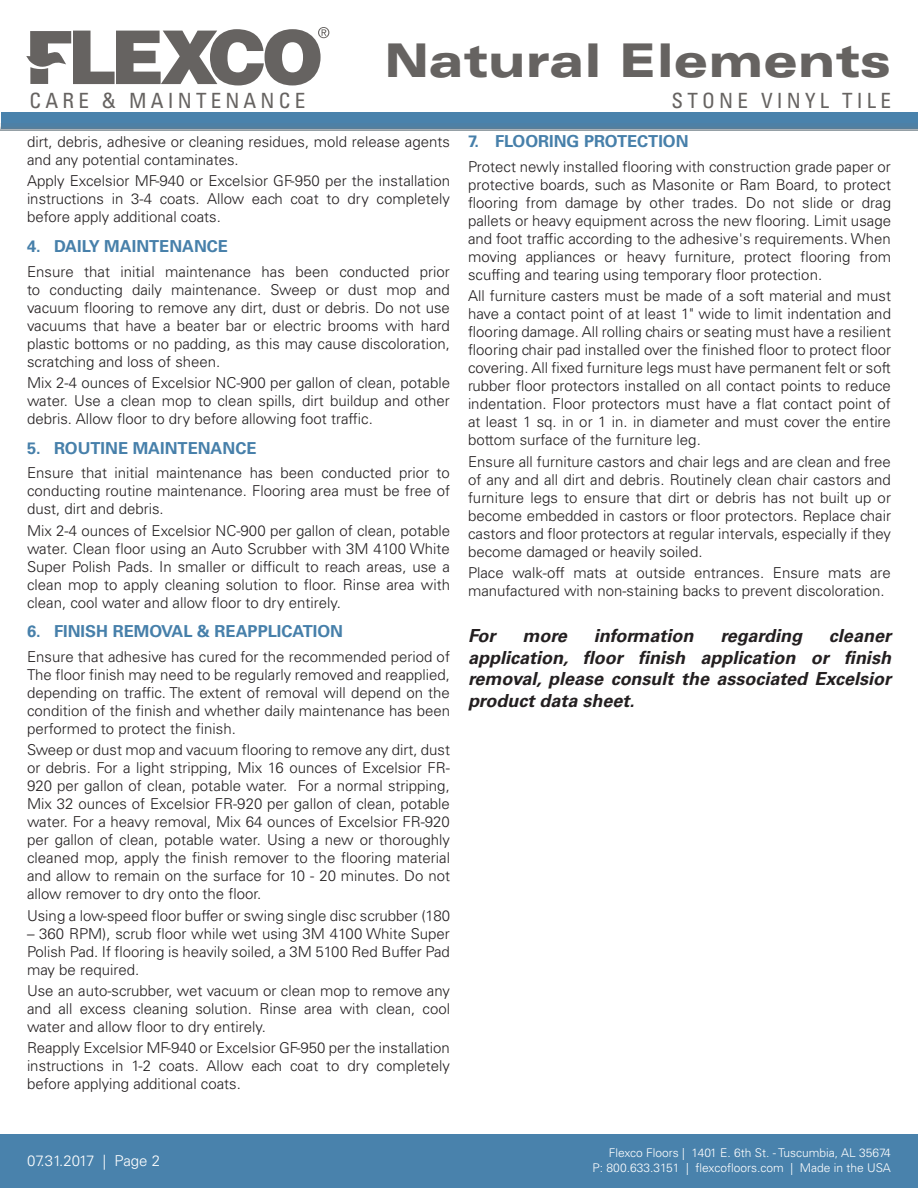
<style>
.page{position:relative;width:918px;height:1188px;background:#fff}
.page>*{position:absolute;margin:0;border:0;box-sizing:border-box;transform-origin:0 0}
.t1{font:900 expanded 46.5px "Univers";color:#666361}
.t2{font:condensed 21px "Univers";letter-spacing:.2em;color:#666361}
.t3{font:italic 700 18px/21.6px "Univers";color:#231f20;text-align:justify}
.t4{font:700 16.5px "Univers";color:#4780aa}
.t5{font:300 15px/18px "Univers";color:#231f20;text-align:justify}
.t6{font:300 15px "Univers";color:#fff}
.t7{font:300 12px/14.4px "Univers";color:#fff;text-align:right}
</style>
<div class="page">
<svg style="left:26px;top:27px;width:303px;height:58px"></svg>
<div style="left:0;top:1134px;width:918px;height:54px;background:#4982ac"></div>
<div style="left:1px;top:112px;width:917px;height:17px;background:#4982ac"></div>
<div style="left:0;top:123px;width:918px;height:7px;background:#4f80a3"></div>
<h1 class="t1" style="left:385px;top:33px;width:508px">Natural Elements</h1>
<h2 class="t2" style="left:672px;top:87px;width:221px">STONE VINYL TILE</h2>
<p class="t5" style="left:27px;top:133px;width:424px">dirt, debris, adhesive or cleaning residues, mold release agents and any potential contaminates.</p>
<p class="t5" style="left:27px;top:172px;width:425px">Apply Excelsior MF-940 or Excelsior GF-950 per the installation instructions in 3-4 coats. Allow each coat to dry completely before apply additional coats.</p>
<p class="t4" style="left:27px;top:236px;width:203px">4. DAILY MAINTENANCE</p>
<p class="t5" style="left:27px;top:262px;width:424px">Ensure that initial maintenance has been conducted prior to conducting daily maintenance. Sweep or dust mop and vacuum flooring to remove any dirt, dust or debris. Do not use vacuums that have a beater bar or electric brooms with hard plastic bottoms or no padding, as this may cause discoloration, scratching and loss of sheen.</p>
<p class="t5" style="left:27px;top:374px;width:425px">Mix 2-4 ounces of Excelsior NC-900 per gallon of clean, potable water. Use a clean mop to clean spills, dirt buildup and other debris. Allow floor to dry before allowing foot traffic.</p>
<p class="t4" style="left:27px;top:438px;width:231px">5. ROUTINE MAINTENANCE</p>
<p class="t5" style="left:27px;top:464px;width:425px">Ensure that initial maintenance has been conducted prior to conducting routine maintenance. Flooring area must be free of dust, dirt and debris.</p>
<p class="t5" style="left:27px;top:521px;width:425px">Mix 2-4 ounces of Excelsior NC-900 per gallon of clean, potable water. Clean floor using an Auto Scrubber with 3M 4100 White Super Polish Pads. In smaller or difficult to reach areas, use a clean mop to apply cleaning solution to floor. Rinse area with clean, cool water and allow floor to dry entirely.</p>
<p class="t4" style="left:27px;top:622px;width:318px">6. FINISH REMOVAL &amp; REAPPLICATION</p>
<p class="t5" style="left:27px;top:648px;width:425px">Ensure that adhesive has cured for the recommended period of The floor finish may need to be regularly removed and reapplied, depending on traffic. The extent of removal will depend on the condition of the finish and whether daily maintenance has been performed to protect the finish.</p>
<p class="t5" style="left:27px;top:741px;width:425px">Sweep or dust mop and vacuum flooring to remove any dirt, dust or debris. For a light stripping, Mix 16 ounces of Excelsior FR-920 per gallon of clean, potable water. For a normal stripping, Mix 32 ounces of Excelsior FR-920 per gallon of clean, potable water. For a heavy removal, Mix 64 ounces of Excelsior FR-920 per gallon of clean, potable water. Using a new or thoroughly cleaned mop, apply the finish remover to the flooring material and allow to remain on the surface for 10 - 20 minutes. Do not allow remover to dry onto the floor.</p>
<p class="t5" style="left:27px;top:906px;width:425px">Using a low-speed floor buffer or swing single disc scrubber (180</p>
<p class="t5" style="left:27px;top:924px;width:424px">– 360 RPM), scrub floor while wet using 3M 4100 White Super Polish Pad. If flooring is heavily soiled, a 3M 5100 Red Buffer Pad may be required.</p>
<p class="t5" style="left:27px;top:982px;width:425px">Use an auto-scrubber, wet vacuum or clean mop to remove any and all excess cleaning solution. Rinse area with clean, cool water and allow floor to dry entirely.</p>
<p class="t5" style="left:27px;top:1039px;width:425px">Reapply Excelsior MF-940 or Excelsior GF-950 per the installation instructions in 1-2 coats. Allow each coat to dry completely before applying additional coats.</p>
<h2 class="t2" style="left:30px;top:87px;width:277px">CARE &amp; MAINTENANCE</h2>
<p class="t4" style="left:468px;top:132px;width:222px">7. FLOORING PROTECTION</p>
<p class="t5" style="left:468px;top:158px;width:425px">Protect newly installed flooring with construction grade paper or protective boards, such as Masonite or Ram Board, to protect flooring from damage by other trades. Do not slide or drag pallets or heavy equipment across the new flooring. Limit usage and foot traffic according to the adhesive's requirements. When moving appliances or heavy furniture, protect flooring from scuffing and tearing using temporary floor protection.</p>
<p class="t5" style="left:468px;top:287px;width:425px">All furniture casters must be made of a soft material and must have a contact point of at least 1" wide to limit indentation and flooring damage. All rolling chairs or seating must have a resilient flooring chair pad installed over the finished floor to protect floor covering. All fixed furniture legs must have permanent felt or soft rubber floor protectors installed on all contact points to reduce indentation. Floor protectors must have a flat contact point of at least 1 sq. in or 1 in. in diameter and must cover the entire bottom surface of the furniture leg.</p>
<p class="t5" style="left:468px;top:452px;width:425px">Ensure all furniture castors and chair legs and are clean and free of any and all dirt and debris. Routinely clean chair castors and furniture legs to ensure that dirt or debris has not built up or become embedded in castors or floor protectors. Replace chair castors and floor protectors at regular intervals, especially if they become damaged or heavily soiled.</p>
<p class="t5" style="left:468px;top:564px;width:425px">Place walk-off mats at outside entrances. Ensure mats are manufactured with non-staining backs to prevent discoloration.</p>
<p class="t3" style="left:468px;top:625px;width:29px">For</p>
<p class="t3" style="left:522px;top:625px;width:46px">more</p>
<p class="t3" style="left:594px;top:625px;width:101px">information</p>
<p class="t3" style="left:720px;top:625px;width:83px">regarding</p>
<p class="t3" style="left:468px;top:625px;width:425px;text-indent:361px">cleaner application, floor finish application or finish removal, please consult the associated Excelsior product data sheet.</p>
<p class="t6" style="left:27px;top:1152px;width:135px">07.31.2017 | Page 2</p>
<p class="t7" style="left:593px;top:1146px;width:300px">Flexco Floors | 1401 E. 6th St. - Tuscumbia, AL 35674<br>P: 800.633.3151 | flexcofloors.com | Made in the USA</p>
</div>
